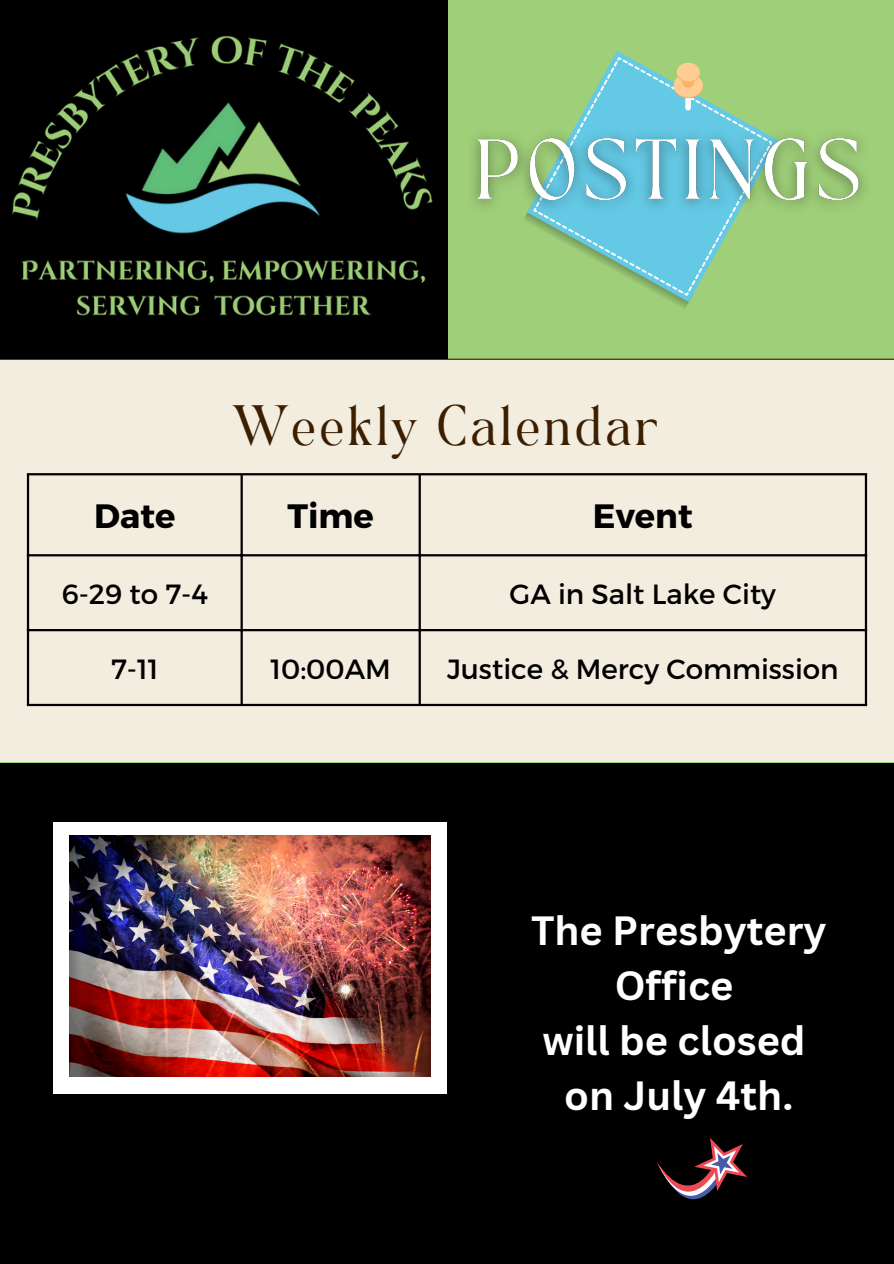
<style>
.page{position:relative;width:894px;height:1264px;background:#fff}
.page>*{position:absolute;margin:0;border:0;box-sizing:border-box;transform-origin:0 0}
.t1{font:700 39.75px/55.2px "Canva Sans";color:#fff;text-align:center}
.t2{font:39.75px "TAN Angleton";letter-spacing:.02em;color:#3c1f01}
.t3{font:700 33.75px "Montserrat";color:#000}
.t4{font:27.75px "Montserrat";color:#000}
</style>
<div class="page">
<div style="left:0;top:0;width:893px;height:1263px;background:#9fcf79"></div>
<div style="left:0;top:360px;width:893px;height:401px;background:#f3ede0"></div>
<hr style="left:27px;top:475px;width:2px;height:229px;background:#000">
<hr style="left:240px;top:475px;width:3px;height:229px;background:#000">
<hr style="left:418px;top:475px;width:3px;height:229px;background:#000">
<hr style="left:864px;top:475px;width:2px;height:229px;background:#000">
<hr style="left:27px;top:473px;width:839px;height:2px;background:#000">
<hr style="left:27px;top:554px;width:839px;height:2px;background:#000">
<hr style="left:27px;top:629px;width:839px;height:2px;background:#000">
<hr style="left:27px;top:704px;width:839px;height:2px;background:#000">
<svg style="left:529px;top:57px;width:212px;height:251px"></svg>
<img style="left:473px;top:120px;width:392px;height:102px">
<hr style="left:0;top:358px;width:893px;height:2px;background:#3c1f01">
<img style="left:0;top:0;width:447px;height:358px">
<div style="left:0;top:763px;width:893px;height:500px;background:#000"></div>
<div style="left:54px;top:822px;width:393px;height:272px;background:#fff"></div>
<img style="left:69px;top:836px;width:361px;height:240px">
<svg style="left:657px;top:1138px;width:90px;height:62px"></svg>
<p class="t2" style="left:232px;top:404px;width:428px">Weekly Calendar</p>
<p class="t3" style="left:94px;top:494px;width:83px">Date</p>
<p class="t3" style="left:287px;top:494px;width:88px">Time</p>
<p class="t3" style="left:592px;top:494px;width:101px">Event</p>
<p class="t4" style="left:62px;top:575px;width:148px">6-29 to 7-4</p>
<p class="t4" style="left:509px;top:575px;width:268px">GA in Salt Lake City</p>
<p class="t4" style="left:111px;top:650px;width:49px">7-11</p>
<p class="t4" style="left:270px;top:650px;width:122px">10:00AM</p>
<p class="t4" style="left:447px;top:650px;width:393px">Justice &amp; Mercy Commission</p>
<p class="t1" style="left:531px;top:901px;width:297px">The Presbytery<br>Office<br>will be closed on July 4th.</p>
</div>
